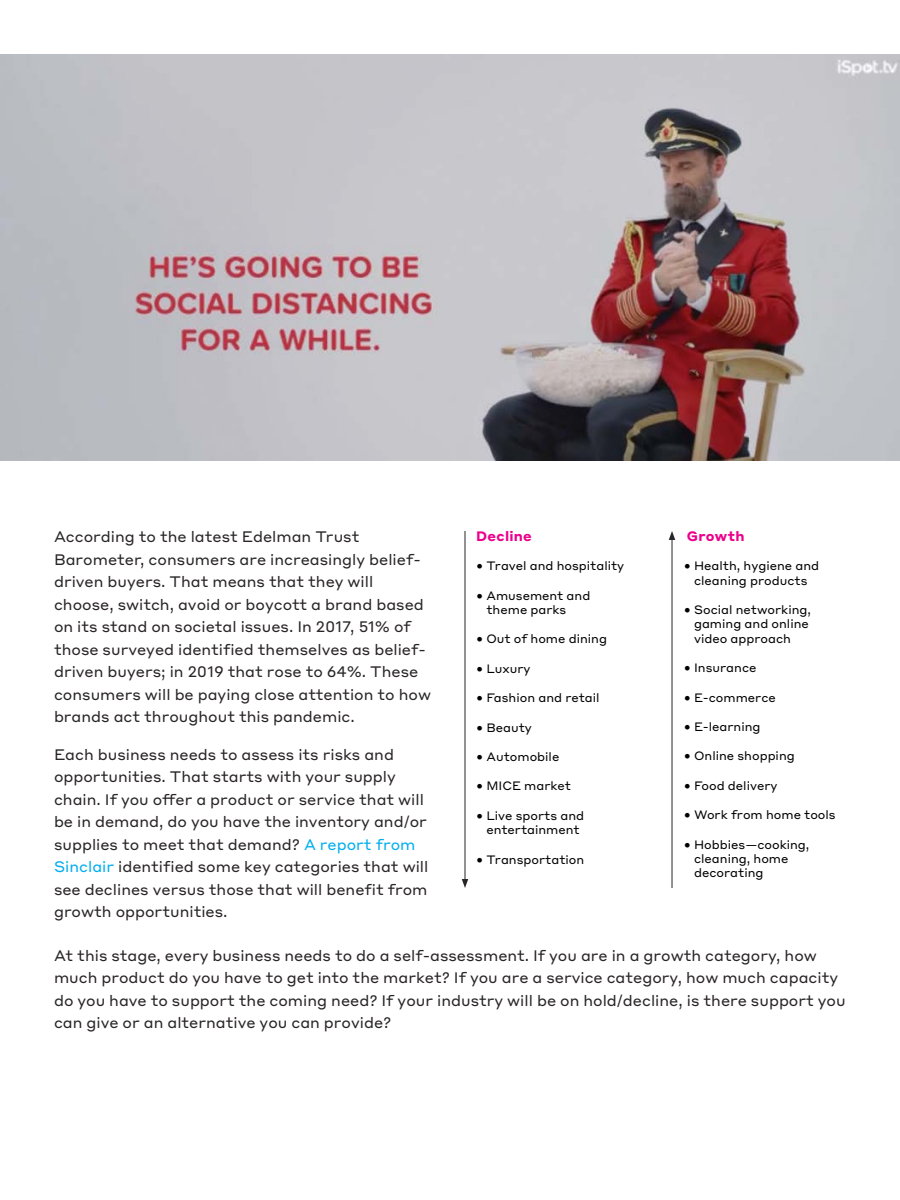
<style>
.page{position:relative;width:900px;height:1200px;background:#fff}
.page>*{position:absolute;margin:0;border:0;box-sizing:border-box;transform-origin:0 0}
.t1{font:15px/22.5px "Styrene A";color:#292526}
.t2{font:700 13.5px "Styrene A";letter-spacing:.02em;color:#ec008c}
.t3{font:12px/14.4px "Styrene A";color:#000}
.s1{color:#00aeef}
</style>
<div class="page">
<img style="left:0;top:54px;width:900px;height:406px">
<hr style="left:465px;top:531px;width:1px;height:350px;background:#292526">
<svg style="left:462px;top:879px;width:6px;height:9px"></svg>
<hr style="left:672px;top:538px;width:1px;height:350px;background:#292526">
<svg style="left:669px;top:531px;width:6px;height:9px"></svg>
<p class="t1" style="left:54px;top:525px;width:379px">According to the latest Edelman Trust Barometer, consumers are increasingly belief&shy;driven buyers. That means that they will choose, switch, avoid or boycott a brand based on its stand on societal issues. In 2017, 51% of those surveyed identified themselves as belief&shy;driven buyers; in 2019 that rose to 64%. These consumers will be paying close attention to how brands act throughout this pandemic.</p>
<p class="t1" style="left:54px;top:742px;width:376px">Each business needs to assess its risks and opportunities. That starts with your supply chain. If you offer a product or service that will be in demand, do you have the inventory and/or supplies to meet that demand? <span class="s1">A report from Sinclair</span> identified some key categories that will see declines versus those that will benefit from growth opportunities.</p>
<p class="t2" style="left:476px;top:525px;width:57px">Decline</p>
<p class="t2" style="left:687px;top:525px;width:59px">Growth</p>
<p class="t3" style="left:476px;top:558px;width:150px">• Travel and hospitality</p>
<p class="t3" style="left:486px;top:587px;width:105px;text-indent:-10px">• Amusement and theme parks</p>
<p class="t3" style="left:476px;top:631px;width:133px">• Out of home dining</p>
<p class="t3" style="left:476px;top:660px;width:56px">• Luxury</p>
<p class="t3" style="left:476px;top:690px;width:125px">• Fashion and retail</p>
<p class="t3" style="left:476px;top:719px;width:57px">• Beauty</p>
<p class="t3" style="left:476px;top:749px;width:85px">• Automobile</p>
<p class="t3" style="left:476px;top:778px;width:96px">• MICE market</p>
<p class="t3" style="left:476px;top:807px;width:110px;text-align:center">• Live sports and entertainment</p>
<p class="t3" style="left:476px;top:851px;width:110px">• Transportation</p>
<p class="t3" style="left:684px;top:558px;width:137px;text-align:center">• Health, hygiene and cleaning products</p>
<p class="t3" style="left:694px;top:602px;width:118px;text-indent:-10px">• Social networking, gaming and online video approach</p>
<p class="t3" style="left:684px;top:660px;width:74px">• Insurance</p>
<p class="t3" style="left:684px;top:689px;width:94px">• E-commerce</p>
<p class="t3" style="left:684px;top:719px;width:78px">• E-learning</p>
<p class="t3" style="left:684px;top:748px;width:113px">• Online shopping</p>
<p class="t3" style="left:684px;top:777px;width:95px">• Food delivery</p>
<p class="t3" style="left:684px;top:807px;width:154px">• Work from home tools</p>
<p class="t3" style="left:694px;top:836px;width:117px;text-indent:-10px">• Hobbies —cooking, cleaning, home decorating</p>
<p class="t1" style="left:54px;top:943px;width:793px">At this stage, every business needs to do a self-assessment. If you are in a growth category, how much product do you have to get into the market? If you are a service category, how much capacity do you have to support the coming need? If your industry will be on hold/decline, is there support you can give or an alternative you can provide?</p>
</div>
